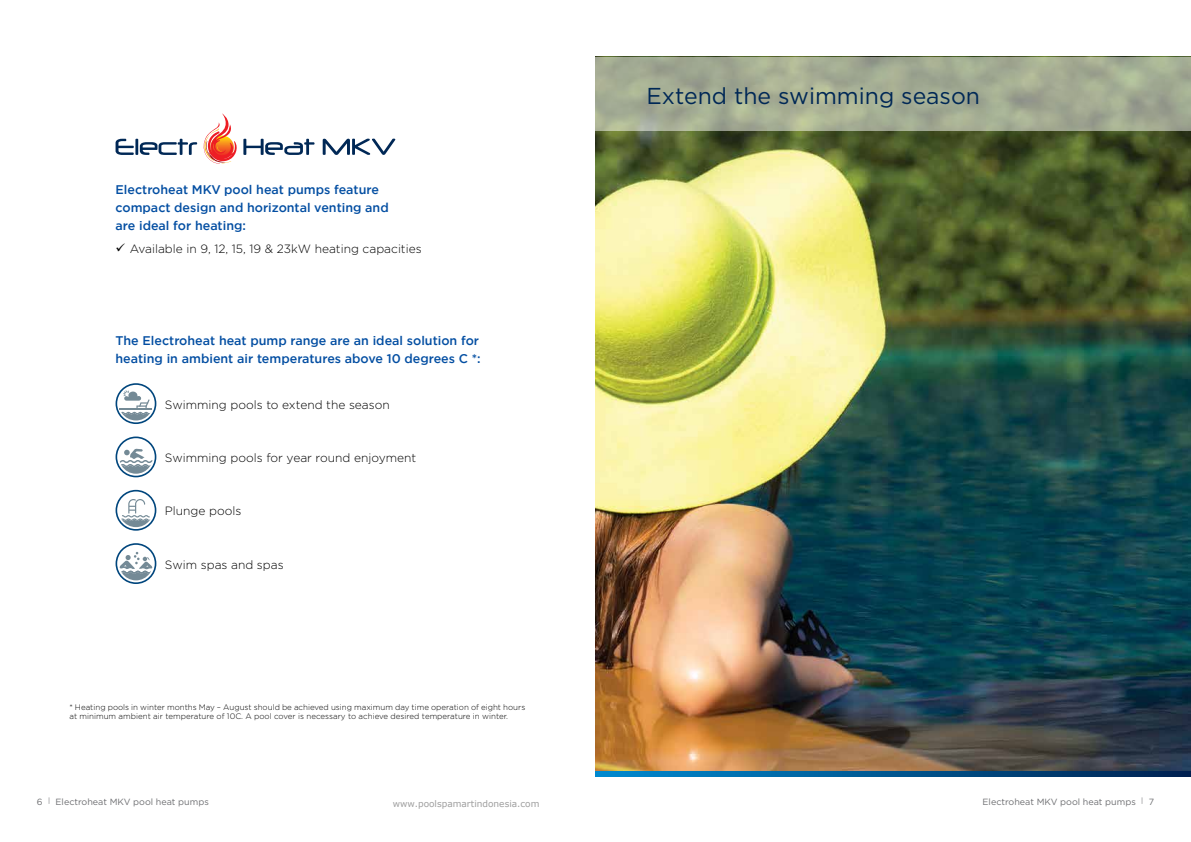
<style>
.page{position:relative;width:1191px;height:842px;background:#fff}
.page>*{position:absolute;margin:0;border:0;box-sizing:border-box;transform-origin:0 0}
.t1{font:23px "Gotham HTF";color:#002856}
.t2{font:500 12.5px/18px "Gotham";color:#034ea2}
.t3{font:300 12px "Gotham HTF";color:#000}
.t4{font:9px "Gotham HTF";color:#6d6e71}
.t5{font:300 8px/9.6px "Gotham HTF";color:#000}
</style>
<div class="page">
<img style="left:595px;top:130px;width:596px;height:641px">
<svg style="left:595px;top:57px;width:596px;height:73px;background:#a3ab92"></svg>
<svg style="left:595px;top:771px;width:596px;height:6px;background:#00558f"></svg>
<svg style="left:116px;top:383px;width:40px;height:41px"></svg>
<hr style="left:120px;top:408px;width:32px;height:1px;background:#748a96">
<svg style="left:116px;top:490px;width:40px;height:41px"></svg>
<svg style="left:116px;top:543px;width:40px;height:41px"></svg>
<svg style="left:116px;top:436px;width:40px;height:41px"></svg>
<svg style="left:323px;top:139px;width:72px;height:16px"></svg>
<svg style="left:116px;top:139px;width:81px;height:16px"></svg>
<svg style="left:203px;top:113px;width:111px;height:51px"></svg>
<h2 class="t2" style="left:116px;top:180px;width:275px">Electroheat MKV pool heat pumps feature compact design and horizontal venting and are ideal for heating:</h2>
<h3 class="t3" style="left:116px;top:242px;width:308px">✓ Available in 9, 12, 15, 19 &amp; 23kW heating capacities</h3>
<h2 class="t2" style="left:116px;top:331px;width:367px">The Electroheat heat pump range are an ideal solution for heating in ambient air temperatures above 10 degrees C *:</h2>
<h3 class="t3" style="left:165px;top:398px;width:226px">Swimming pools to extend the season</h3>
<h3 class="t3" style="left:165px;top:451px;width:253px">Swimming pools for year round enjoyment</h3>
<h3 class="t3" style="left:165px;top:504px;width:78px">Plunge pools</h3>
<h3 class="t3" style="left:165px;top:558px;width:120px">Swim spas and spas</h3>
<p class="t5" style="left:69px;top:702px;width:457px">* Heating pools in winter months May – August should be achieved using maximum day time operation of eight hours at minimum ambient air temperature of 10C. A pool cover is necessary to achieve desired temperature in winter.</p>
<h1 class="t1" style="left:646px;top:84px;width:335px">Extend the swimming season</h1>
<p class="t4" style="left:37px;top:796px;width:173px">6 <sup>|</sup> Electroheat MKV pool heat pumps</p>
<p class="t4" style="left:982px;top:796px;width:173px">Electroheat MKV pool heat pumps <sup>|</sup> 7</p>
</div>
